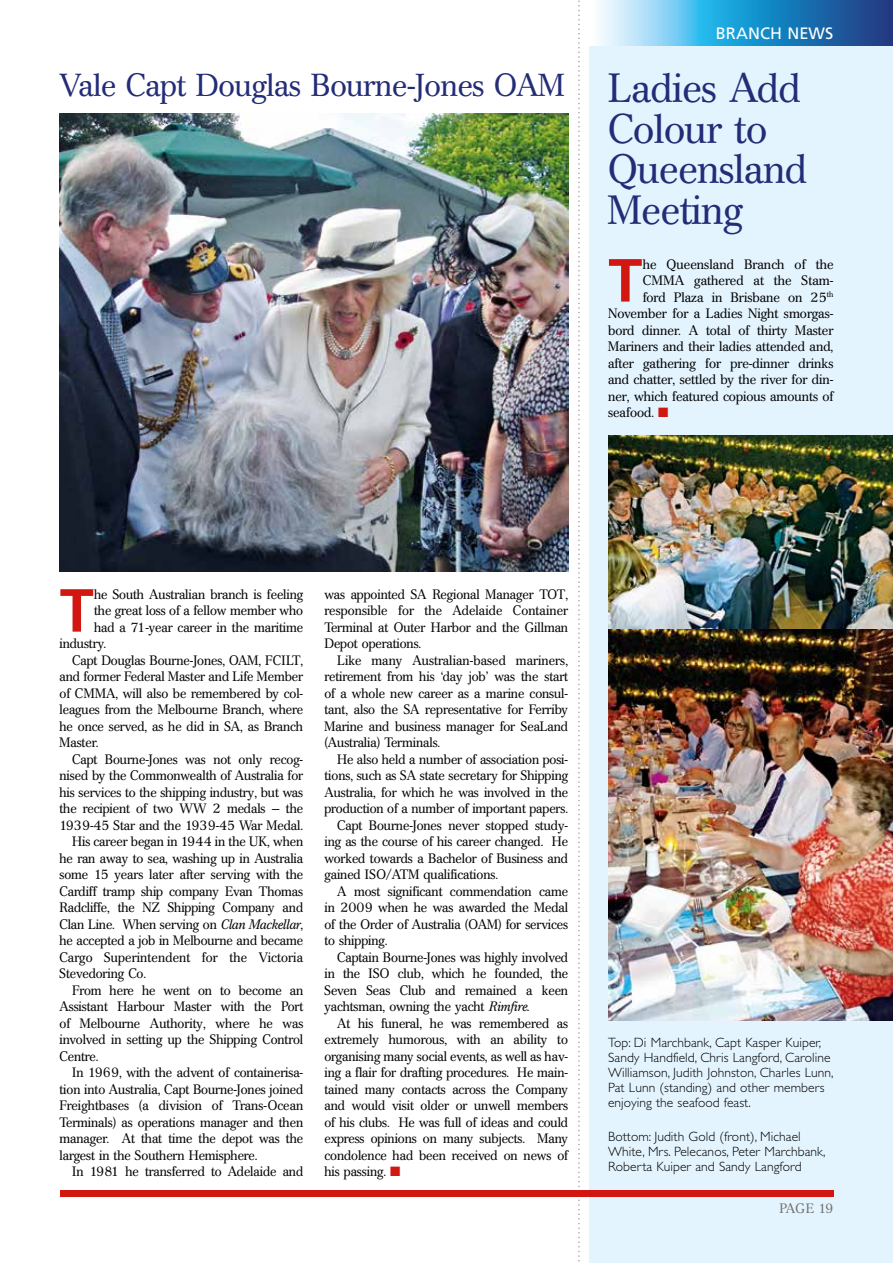
<style>
.page{position:relative;width:893px;height:1263px;background:#fff}
.page>*{position:absolute;margin:0;border:0;box-sizing:border-box;transform-origin:0 0}
.t1{font:700 60.75px "Frutiger";color:#d21610}
.t2{font:40.5px/40.5px "Cremona";letter-spacing:-.005em;color:#232c77}
.t3{font:31.5px "Cremona";letter-spacing:-.005em;color:#232c77}
.t4{font:16.5px "Frutiger";letter-spacing:.005em;color:#fff}
.t5{font:13.5px/16.5px "Cremona";letter-spacing:-.005em;color:#000;text-align:justify}
.t6{font:300 13.5px/15px "Gill Sans";letter-spacing:.005em;color:#000}
.t7{font:13.5px "Cremona";letter-spacing:-.025em;color:#706f6f}
.s1{color:#d21610}
.s2{font-style:italic}
</style>
<div class="page">
<svg style="left:578px;top:0;width:2px;height:1262px"></svg>
<div style="left:590px;top:0;width:303px;height:1263px;background:#e4f4fe"></div>
<div style="left:60px;top:1191px;width:773px;height:6px;background:#d21610"></div>
<svg style="left:590px;top:0;width:303px;height:45px;background:#4e9dce"></svg>
<img style="left:60px;top:113px;width:508px;height:458px">
<img style="left:608px;top:435px;width:285px;height:585px">
<h3 class="t3" style="left:60px;top:66px;width:507px">Vale Capt Douglas Bourne-Jones OAM</h3>
<p class="t4" style="left:716px;top:24px;width:118px">BRANCH NEWS</p>
<h2 class="t2" style="left:608px;top:68px;width:201px">Ladies Add<br>Colour to<br>Queensland<br>Meeting</h2>
<h1 class="t1" style="left:608px;top:245px;width:34px">T</h1>
<p class="t5" style="left:643px;top:256px;width:192px">he Queensland Branch of the</p>
<p class="t5" style="left:643px;top:272px;width:192px">CMMA gathered at the Stam-</p>
<p class="t5" style="left:643px;top:289px;width:192px">ford Plaza in Brisbane on 25<sup>th</sup></p>
<p class="t5" style="left:608px;top:305px;width:227px">November for a Ladies Night smorgas-</p>
<p class="t5" style="left:608px;top:322px;width:227px">bord dinner. A total of thirty Master</p>
<p class="t5" style="left:608px;top:338px;width:227px">Mariners and their ladies attended and,</p>
<p class="t5" style="left:608px;top:355px;width:227px">after gathering for pre-dinner drinks</p>
<p class="t5" style="left:608px;top:371px;width:227px">and chatter, settled by the river for din-</p>
<p class="t5" style="left:608px;top:388px;width:227px">ner, which featured copious amounts of</p>
<p class="t5" style="left:608px;top:404px;width:62px">seafood. <span class="s1">■</span></p>
<h1 class="t1" style="left:60px;top:575px;width:34px">T</h1>
<p class="t5" style="left:94px;top:586px;width:211px">he South Australian branch is feeling</p>
<p class="t5" style="left:94px;top:602px;width:211px">the great loss of a fellow member who</p>
<p class="t5" style="left:94px;top:619px;width:211px">had a 71-year career in the maritime</p>
<p class="t5" style="left:60px;top:635px;width:48px">industry.</p>
<p class="t5" style="left:72px;top:652px;width:232px">Capt Douglas Bourne-Jones, OAM, FCILT,</p>
<p class="t5" style="left:60px;top:668px;width:245px">and former Federal Master and Life Member</p>
<p class="t5" style="left:60px;top:685px;width:245px">of CMMA, will also be remembered by col-</p>
<p class="t5" style="left:60px;top:701px;width:245px">leagues from the Melbourne Branch, where</p>
<p class="t5" style="left:60px;top:718px;width:245px">he once served, as he did in SA, as Branch</p>
<p class="t5" style="left:60px;top:734px;width:41px">Master.</p>
<p class="t5" style="left:72px;top:751px;width:232px">Capt Bourne-Jones was not only recog-</p>
<p class="t5" style="left:60px;top:767px;width:245px">nised by the Commonwealth of Australia for</p>
<p class="t5" style="left:60px;top:784px;width:245px">his services to the shipping industry, but was</p>
<p class="t5" style="left:60px;top:800px;width:245px">the recipient of two WW 2 medals – the</p>
<p class="t5" style="left:60px;top:817px;width:245px">1939-45 Star and the 1939-45 War Medal.</p>
<p class="t5" style="left:72px;top:833px;width:232px">His career began in 1944 in the UK, when</p>
<p class="t5" style="left:60px;top:850px;width:245px">he ran away to sea, washing up in Australia</p>
<p class="t5" style="left:60px;top:866px;width:245px">some 15 years later after serving with the</p>
<p class="t5" style="left:60px;top:883px;width:245px">Cardiff tramp ship company Evan Thomas</p>
<p class="t5" style="left:60px;top:899px;width:245px">Radcliffe, the NZ Shipping Company and</p>
<p class="t5" style="left:60px;top:916px;width:245px">Clan Line. When serving on <span class="s2">Clan Mackellar</span>,</p>
<p class="t5" style="left:60px;top:932px;width:245px">he accepted a job in Melbourne and became</p>
<p class="t5" style="left:60px;top:949px;width:245px">Cargo Superintendent for the Victoria</p>
<p class="t5" style="left:60px;top:965px;width:88px">Stevedoring Co.</p>
<p class="t5" style="left:72px;top:982px;width:232px">From here he went on to become an</p>
<p class="t5" style="left:60px;top:998px;width:245px">Assistant Harbour Master with the Port</p>
<p class="t5" style="left:60px;top:1015px;width:245px">of Melbourne Authority, where he was</p>
<p class="t5" style="left:60px;top:1031px;width:245px">involved in setting up the Shipping Control</p>
<p class="t5" style="left:60px;top:1048px;width:41px">Centre.</p>
<p class="t5" style="left:72px;top:1064px;width:232px">In 1969, with the advent of containerisa-</p>
<p class="t5" style="left:60px;top:1081px;width:245px">tion into Australia, Capt Bourne-Jones joined</p>
<p class="t5" style="left:60px;top:1097px;width:245px">Freightbases (a division of Trans-Ocean</p>
<p class="t5" style="left:60px;top:1114px;width:245px">Terminals) as operations manager and then</p>
<p class="t5" style="left:60px;top:1130px;width:245px">manager. At that time the depot was the</p>
<p class="t5" style="left:60px;top:1147px;width:200px">largest in the Southern Hemisphere.</p>
<p class="t5" style="left:72px;top:1163px;width:232px">In 1981 he transferred to Adelaide and</p>
<p class="t5" style="left:324px;top:586px;width:245px">was appointed SA Regional Manager TOT, responsible for the Adelaide Container Terminal at Outer Harbor and the Gillman Depot operations.</p>
<p class="t5" style="left:324px;top:652px;width:245px;text-indent:13px">Like many Australian-based mariners, retirement from his ‘day job’ was the start of a whole new career as a marine consul&shy;tant, also the SA representative for Ferriby Marine and business manager for SeaLand (Australia) Terminals.</p>
<p class="t5" style="left:337px;top:751px;width:232px">He also held a number of association posi-</p>
<p class="t5" style="left:324px;top:767px;width:245px">tions, such as SA state secretary for Shipping</p>
<p class="t5" style="left:324px;top:784px;width:245px">Australia, for which he was involved in the</p>
<p class="t5" style="left:324px;top:800px;width:245px">production of a number of important papers.</p>
<p class="t5" style="left:337px;top:817px;width:232px">Capt Bourne-Jones never stopped study-</p>
<p class="t5" style="left:324px;top:833px;width:245px">ing as the course of his career changed. He</p>
<p class="t5" style="left:324px;top:850px;width:245px">worked towards a Bachelor of Business and</p>
<p class="t5" style="left:324px;top:866px;width:175px">gained ISO/ATM qualifications.</p>
<p class="t5" style="left:337px;top:883px;width:232px">A most significant commendation came</p>
<p class="t5" style="left:324px;top:899px;width:245px">in 2009 when he was awarded the Medal</p>
<p class="t5" style="left:324px;top:916px;width:245px">of the Order of Australia (OAM) for services</p>
<p class="t5" style="left:324px;top:932px;width:65px">to shipping.</p>
<p class="t5" style="left:337px;top:949px;width:232px">Captain Bourne-Jones was highly involved</p>
<p class="t5" style="left:324px;top:965px;width:245px">in the ISO club, which he founded, the</p>
<p class="t5" style="left:324px;top:982px;width:245px">Seven Seas Club and remained a keen</p>
<p class="t5" style="left:324px;top:998px;width:207px">yachtsman, owning the yacht <span class="s2">Rimfire</span>.</p>
<p class="t5" style="left:337px;top:1015px;width:232px">At his funeral, he was remembered as</p>
<p class="t5" style="left:324px;top:1031px;width:245px">extremely humorous, with an ability to</p>
<p class="t5" style="left:324px;top:1048px;width:245px">organising many social events, as well as hav-</p>
<p class="t5" style="left:324px;top:1064px;width:245px">ing a flair for drafting procedures. He main-</p>
<p class="t5" style="left:324px;top:1081px;width:245px">tained many contacts across the Company</p>
<p class="t5" style="left:324px;top:1097px;width:245px">and would visit older or unwell members</p>
<p class="t5" style="left:324px;top:1114px;width:245px">of his clubs. He was full of ideas and could</p>
<p class="t5" style="left:324px;top:1130px;width:245px">express opinions on many subjects. Many</p>
<p class="t5" style="left:324px;top:1147px;width:245px">condolence had been received on news of</p>
<p class="t5" style="left:324px;top:1163px;width:78px">his passing. <span class="s1">■</span></p>
<p class="t6" style="left:608px;top:1034px;width:227px">Top: Di Marchbank, Capt Kasper Kuiper, Sandy Handfield, Chris Langford, Caroline Williamson, Judith Johnston, Charles Lunn, Pat Lunn (standing) and other members enjoying the seafood feast.</p>
<p class="t6" style="left:608px;top:1129px;width:219px">Bottom: Judith Gold (front), Michael<br>White, Mrs. Pelecanos, Peter Marchbank,<br>Roberta Kuiper and Sandy Langford</p>
<p class="t7" style="left:779px;top:1201px;width:56px">PAGE 19</p>
</div>
